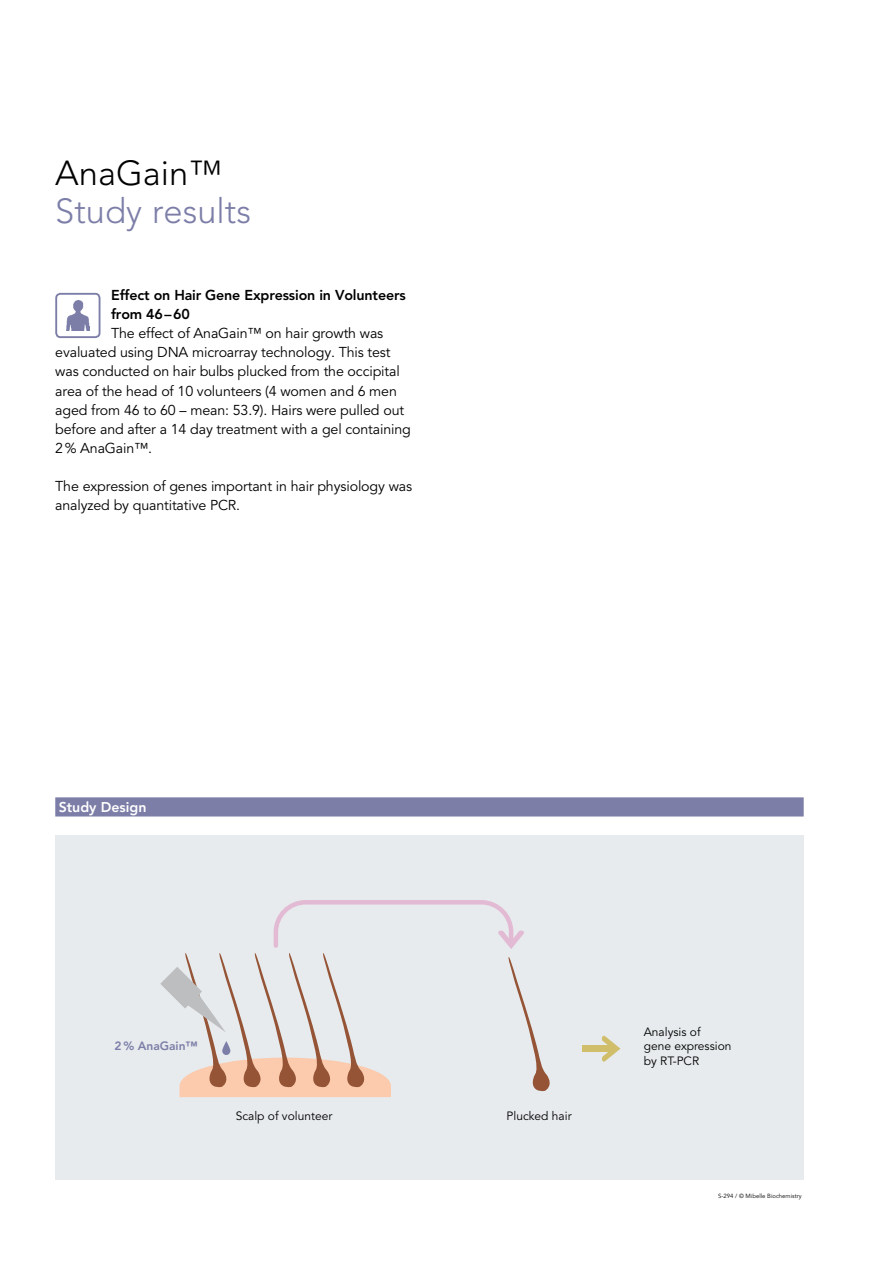
<style>
.page{position:relative;width:893px;height:1263px;background:#fff}
.page>*{position:absolute;margin:0;border:0;box-sizing:border-box;transform-origin:0 0}
.t1{font:300 34.5px "Avenir LT Std";color:#7c7ea8}
.t2{font:300 34.5px "Avenir LT Std";color:#000}
.t3{font:14.25px/19.2px "Avenir LT Std";letter-spacing:-.01em;color:#000}
.t4{font:800 14.25px/19.2px "Avenir LT Std";letter-spacing:-.01em;color:#000}
.t5{font:800 14.1px "Avenir LT Std";color:#fff}
.t6{font:12px/13.5px "Avenir LT Std";color:#000}
.t7{font:800 12px "Avenir LT Std";color:#7c7ea8}
.t8{font:6px "Avenir LT Std";color:#000}
</style>
<div class="page">
<div style="left:55px;top:797px;width:749px;height:19px;background:#7c7ea8"></div>
<img style="left:67px;top:300px;width:22px;height:31px">
<div style="left:55px;top:293px;width:45px;height:45px;border:2px solid #7c7ea8;border-radius:4px"></div>
<div style="left:55px;top:836px;width:749px;height:344px;background:#e7ebed"></div>
<div style="left:582px;top:1045px;width:31px;height:7px;background:#d1be6b"></div>
<svg style="left:602px;top:1035px;width:18px;height:27px"></svg>
<svg style="left:160px;top:900px;width:390px;height:197px"></svg>
<h1 class="t2" style="left:55px;top:153px;width:169px">AnaGain™</h1>
<h1 class="t1" style="left:55px;top:191px;width:197px">Study results</h1>
<p class="t4" style="left:111px;top:285px;width:296px">Effect on Hair Gene Expression in Volunteers from 46–60</p>
<p class="t3" style="left:55px;top:324px;width:357px;text-indent:56px">The effect of AnaGain™ on hair growth was evaluated using DNA microarray technology. This test was conducted on hair bulbs plucked from the occipital area of the head of 10 volunteers (4 women and 6 men aged from 46 to 60 – mean: 53.9). Hairs were pulled out before and after a 14 day treatment with a gel containing 2% AnaGain™.</p>
<p class="t3" style="left:55px;top:477px;width:358px">The expression of genes important in hair physiology was analyzed by quantitative PCR.</p>
<p class="t5" style="left:59px;top:798px;width:89px">Study Design</p>
<p class="t7" style="left:114px;top:1039px;width:85px">2% AnaGain™</p>
<p class="t6" style="left:236px;top:1109px;width:98px">Scalp of volunteer</p>
<p class="t6" style="left:507px;top:1109px;width:67px">Plucked hair</p>
<p class="t6" style="left:644px;top:1026px;width:89px">Analysis of<br>gene expression</p>
<p class="t6" style="left:644px;top:1054px;width:57px">by RT-PCR</p>
<p class="t8" style="left:718px;top:1192px;width:85px">S-294 / © Mibelle Biochemistry</p>
</div>
